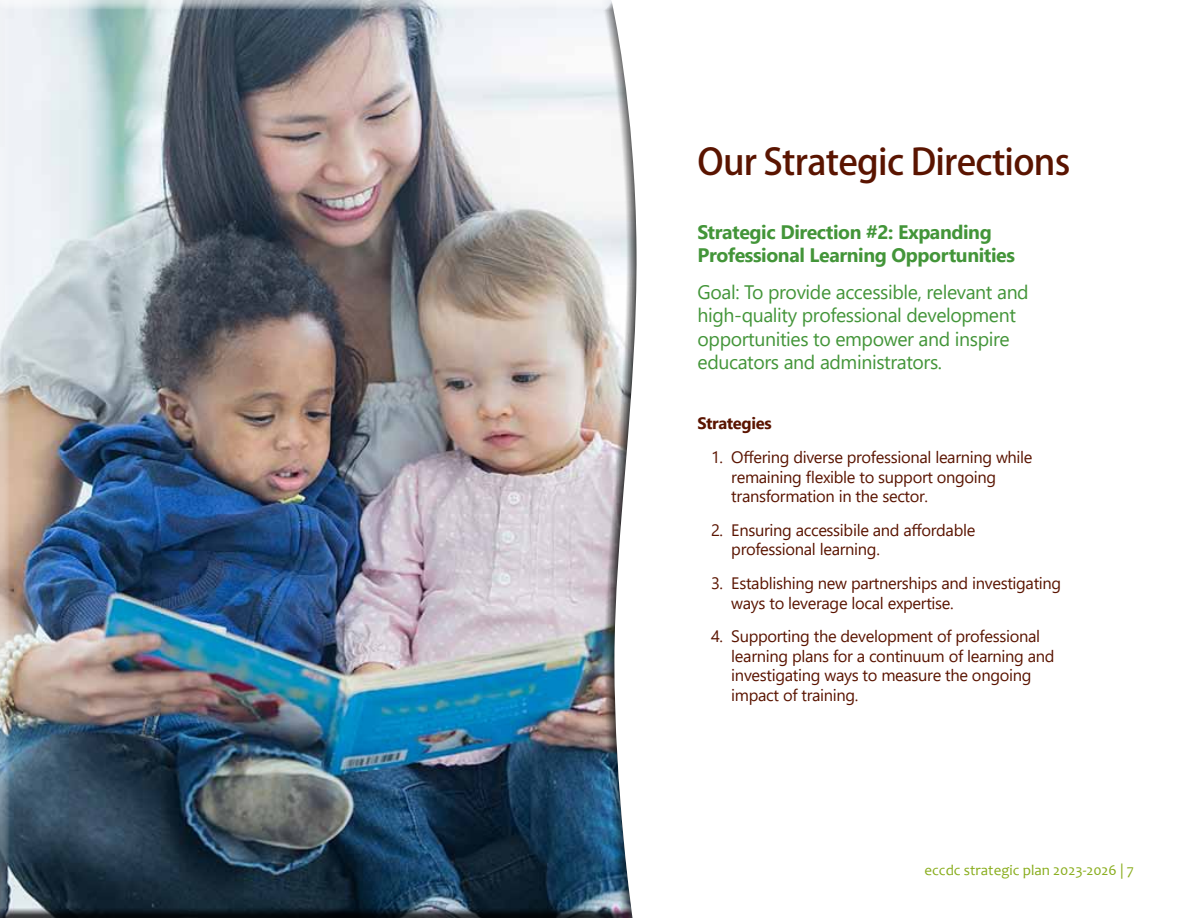
<style>
.page{position:relative;width:1188px;height:918px;background:#fff}
.page>*{position:absolute;margin:0;border:0;box-sizing:border-box;transform-origin:0 0}
.t1{font:500 36px "Koz Go Pro";letter-spacing:-.02em;color:#5a1400}
.t2{font:19.5px/23.4px "Segoe UI";letter-spacing:-.02em;color:#439539}
.t3{font:700 19.5px/23.4px "Segoe UI";letter-spacing:-.02em;color:#439539}
.t4{font:16.5px/19.8px "Segoe UI";letter-spacing:-.02em;color:#5a1400}
.t5{font:700 16.5px "Segoe UI";letter-spacing:-.02em;color:#5a1400}
.t6{font:15px "Candara";color:#89ad1d}
.s1{font-family:"Segoe UI"}
</style>
<div class="page">
<div style="left:0;top:0;width:637px;height:918px;background:#000;opacity:.75"></div>
<h1 class="t1" style="left:698px;top:138px;width:374px">Our Strategic Directions</h1>
<p class="t3" style="left:698px;top:219px;width:319px">Strategic Direction #2: Expanding<br>Professional Learning Opportunities</p>
<p class="t2" style="left:698px;top:279px;width:333px">Goal: To provide accessible, relevant and high-quality professional development opportunities to empower and inspire educators and administrators.</p>
<p class="t5" style="left:698px;top:408px;width:76px">Strategies</p>
<p class="t4" style="left:731px;top:446px;width:303px;text-indent:-20px">1. Offering diverse professional learning while remaining flexible to support ongoing transformation in the sector.</p>
<p class="t4" style="left:731px;top:518px;width:246px;text-indent:-20px">2. Ensuring accessibile and affordable professional learning.</p>
<p class="t4" style="left:731px;top:572px;width:332px;text-indent:-20px">3. Establishing new partnerships and investigating ways to leverage local expertise.</p>
<p class="t4" style="left:731px;top:625px;width:325px;text-indent:-20px">4. Supporting the development of professional learning plans for a continuum of learning and investigating ways to measure the ongoing impact of training.</p>
<p class="t6" style="left:924px;top:861px;width:211px">eccdc strategic plan 2023-2026 <span class="s1">|</span> 7</p>
</div>
